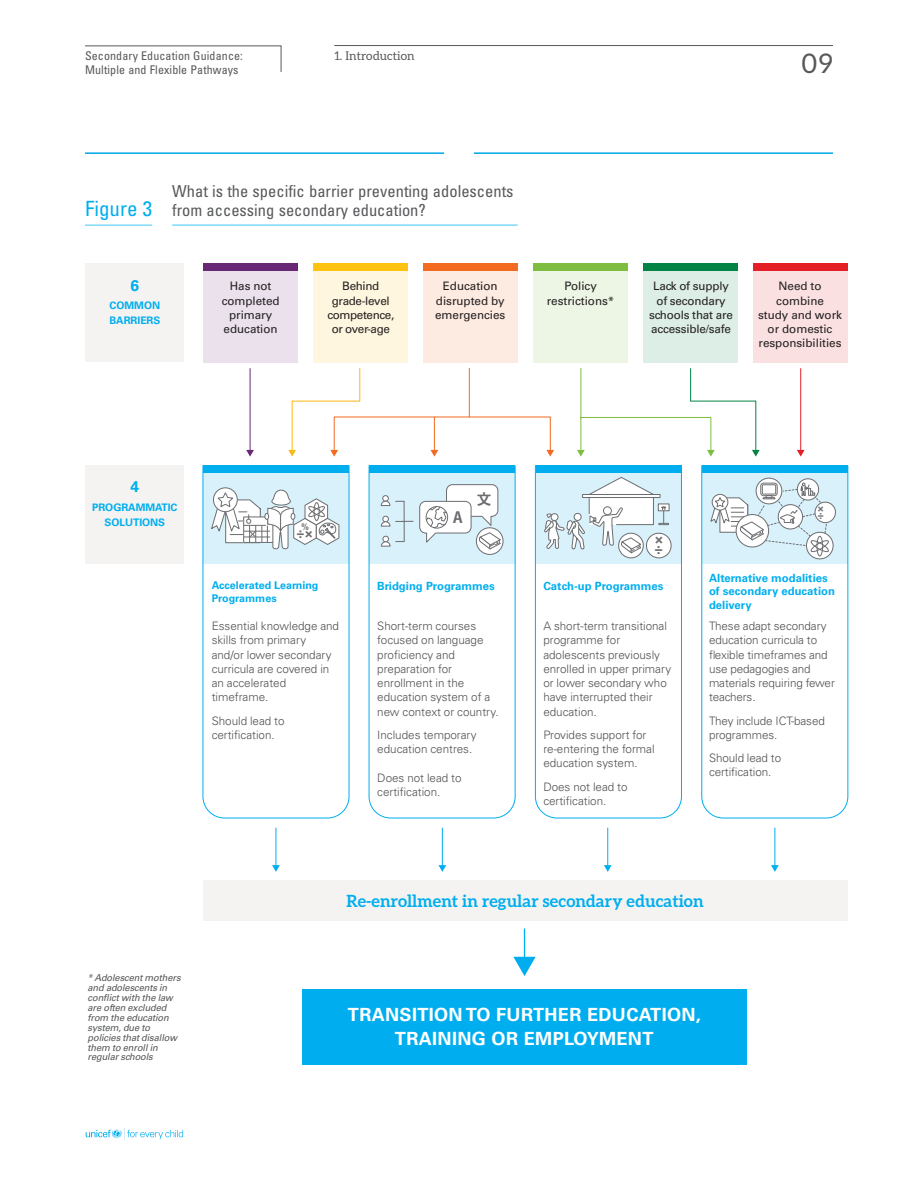
<style>
.page{position:relative;width:918px;height:1188px;background:#fff}
.page>*{position:absolute;margin:0;border:0;box-sizing:border-box;transform-origin:0 0}
.t1{font:27px "Aleo";color:#57585a}
.t2{font:700 18.15px/24.3px "Univers LT Std";letter-spacing:.02em;color:#fff;text-align:center}
.t3{font:700 16.8px "Aleo";letter-spacing:.005em;color:#00aeef}
.t4{font:condensed 16.5px/19.5px "Univers LT Std";color:#57585a}
.t5{font:700 15.6px "Univers LT Std";color:#00aeef}
.t6{font:700 condensed 15.6px "Univers LT Std";color:#6c6d70}
.t7{font:700 15.3px "Adobe Gothic Std";color:#6c6d70}
.t8{font:700 condensed 14.85px "Univers LT Std";color:#6c6d70}
.t9{font:condensed 12px/14.4px "Univers LT Std";letter-spacing:.01em;color:#57585a}
.t10{font:12px "Aleo";letter-spacing:.005em;color:#57585a}
.t11{font:300 11.7px/14.2px "Univers LT Std";letter-spacing:-.005em;color:#505052}
.t12{font:11.7px/14.2px "Univers LT Std";letter-spacing:-.005em;color:#231f20;text-align:center}
.t13{font:11.7px/14.2px "Univers LT Std";letter-spacing:-.03em;color:#231f20;text-align:center}
.t14{font:700 condensed 11.7px "Univers LT Std";color:#6c6d70}
.t15{font:700 11.4px/13.6px "Univers LT Std";color:#00aeef}
.t16{font:700 10.65px/12.9px "Univers LT Std";color:#00aeef}
.t17{font:700 10.35px/15.6px "Univers LT Std";letter-spacing:-.005em;color:#00aeef;text-align:center}
.t18{font:italic 9.6px/9.9px "Univers LT Std";letter-spacing:-.015em;color:#545557}
.t19{font:700 condensed 9.45px "Univers LT Std";color:#6c6d70}
.s1{font-size:21px;color:#00aeef}
</style>
<div class="page">
<hr style="left:334px;top:45px;width:499px;height:1px;background:#57585a">
<svg style="left:85px;top:46px;width:196px;height:26px"></svg>
<svg style="left:86px;top:1128px;width:97px;height:12px"></svg>
<hr style="left:85px;top:152px;width:359px;height:2px;background:#00a6e4">
<hr style="left:474px;top:152px;width:359px;height:2px;background:#00a6e4">
<hr style="left:172px;top:225px;width:346px;height:1px;background:#40c7f4">
<hr style="left:85px;top:225px;width:67px;height:1px;background:#40c7f4">
<div style="left:313px;top:264px;width:94px;height:99px;background:#fef6de"></div>
<div style="left:423px;top:264px;width:94px;height:99px;background:#fdeae0"></div>
<div style="left:533px;top:264px;width:95px;height:99px;background:#edf5e4"></div>
<div style="left:643px;top:264px;width:95px;height:99px;background:#dceee5"></div>
<div style="left:203px;top:264px;width:94px;height:99px;background:#eae1ec"></div>
<div style="left:754px;top:264px;width:94px;height:99px;background:#fbe0e1"></div>
<div style="left:313px;top:264px;width:94px;height:7px;background:#fec210"></div>
<div style="left:423px;top:264px;width:94px;height:7px;background:#f36a21"></div>
<div style="left:533px;top:264px;width:95px;height:7px;background:#7fbd41"></div>
<div style="left:643px;top:264px;width:95px;height:7px;background:#038445"></div>
<div style="left:203px;top:264px;width:94px;height:7px;background:#692875"></div>
<div style="left:754px;top:264px;width:94px;height:7px;background:#e41f25"></div>
<svg style="left:368px;top:465px;width:148px;height:354px"></svg>
<svg style="left:202px;top:465px;width:148px;height:354px"></svg>
<svg style="left:535px;top:465px;width:147px;height:354px"></svg>
<svg style="left:701px;top:465px;width:148px;height:354px"></svg>
<svg style="left:577px;top:368px;width:138px;height:89px"></svg>
<hr style="left:800px;top:369px;width:1px;height:82px;background:#e41f25">
<svg style="left:797px;top:450px;width:8px;height:7px"></svg>
<hr style="left:250px;top:369px;width:1px;height:82px;background:#692875">
<svg style="left:246px;top:450px;width:8px;height:7px"></svg>
<svg style="left:288px;top:367px;width:266px;height:90px"></svg>
<hr style="left:690px;top:369px;width:1px;height:32px;background:#038445">
<hr style="left:691px;top:401px;width:65px;height:1px;background:#038445">
<hr style="left:755px;top:401px;width:1px;height:50px;background:#038445">
<svg style="left:752px;top:450px;width:8px;height:7px"></svg>
<div style="left:203px;top:881px;width:645px;height:40px;background:#f4f3f1"></div>
<div style="left:302px;top:989px;width:445px;height:75px;background:#00aeef"></div>
<hr style="left:442px;top:828px;width:1px;height:38px;background:#00aeef">
<svg style="left:438px;top:865px;width:8px;height:7px"></svg>
<hr style="left:524px;top:929px;width:1px;height:31px;background:#00aeef">
<svg style="left:513px;top:957px;width:23px;height:19px"></svg>
<hr style="left:275px;top:828px;width:1px;height:38px;background:#00aeef">
<svg style="left:272px;top:865px;width:8px;height:7px"></svg>
<hr style="left:607px;top:828px;width:1px;height:38px;background:#00aeef">
<svg style="left:604px;top:865px;width:8px;height:7px"></svg>
<hr style="left:774px;top:828px;width:1px;height:38px;background:#00aeef">
<svg style="left:771px;top:865px;width:8px;height:7px"></svg>
<div style="left:85px;top:465px;width:99px;height:99px;background:#f4f3f1"></div>
<div style="left:85px;top:264px;width:99px;height:98px;background:#f4f3f1"></div>
<div style="left:382px;top:495px;width:7px;height:7px;border:1px solid #6c6d70;border-radius:50%"></div>
<svg style="left:381px;top:496px;width:32px;height:51px;background:#cfe2eb"></svg>
<svg style="left:419px;top:484px;width:86px;height:71px"></svg>
<div style="left:426px;top:506px;width:22px;height:22px;border:1px solid #6c6d70;border-radius:50%"></div>
<div style="left:213px;top:488px;width:25px;height:24px;border:1px solid #6c6d70;border-radius:50%"></div>
<svg style="left:211px;top:489px;width:129px;height:60px"></svg>
<svg style="left:806px;top:532px;width:27px;height:27px"></svg>
<div style="left:806px;top:532px;width:27px;height:27px;border:1px solid #6c6d70;border-radius:50%"></div>
<div style="left:817px;top:536px;width:6px;height:20px;border:1px solid #6c6d70;border-radius:50%"></div>
<svg style="left:710px;top:472px;width:127px;height:80px"></svg>
<svg style="left:544px;top:476px;width:130px;height:128px"></svg>
<div style="left:203px;top:465px;width:146px;height:7px;background:#00aeef"></div>
<div style="left:369px;top:465px;width:146px;height:7px;background:#00aeef"></div>
<div style="left:536px;top:465px;width:146px;height:7px;background:#00aeef"></div>
<div style="left:702px;top:465px;width:146px;height:7px;background:#00aeef"></div>
<p class="t10" style="left:334px;top:49px;width:82px">1. Introduction</p>
<p class="t9" style="left:85px;top:48px;width:159px">Secondary Education Guidance:<br>Multiple and Flexible Pathways</p>
<h1 class="t1" style="left:801px;top:48px;width:33px">09</h1>
<h3 class="t4" style="left:85px;top:181px;width:430px;text-indent:87px">What is the specific barrier preventing adolescents<br><span class="s1">Figure 3</span> from accessing secondary education?</h3>
<h3 class="t5" style="left:131px;top:276px;width:10px">6</h3>
<p class="t17" style="left:109px;top:297px;width:52px;text-align:left">COMMON<br>BARRIERS</p>
<p class="t12" style="left:222px;top:279px;width:60px">Has not completed primary education</p>
<p class="t12" style="left:649px;top:279px;width:85px">Lack of supply of secondary schools that are accessible/safe</p>
<p class="t12" style="left:758px;top:279px;width:85px">Need to combine<br>study and work or domestic responsibilities</p>
<p class="t13" style="left:327px;top:279px;width:68px">Behind grade-level competence, or over-age</p>
<p class="t12" style="left:435px;top:279px;width:72px">Education disrupted by emergencies</p>
<p class="t12" style="left:547px;top:279px;width:69px">Policy restrictions*</p>
<h3 class="t5" style="left:131px;top:478px;width:10px">4</h3>
<p class="t17" style="left:92px;top:499px;width:87px">PROGRAMMATIC<br>SOLUTIONS</p>
<p class="t19" style="left:302px;top:520px;width:9px">%</p>
<p class="t8" style="left:297px;top:524px;width:17px">÷×</p>
<h3 class="t7" style="left:453px;top:509px;width:12px">A</h3>
<h3 class="t7" style="left:477px;top:490px;width:17px">文</h3>
<h3 class="t6" style="left:655px;top:529px;width:9px">×</h3>
<h3 class="t6" style="left:655px;top:539px;width:9px">÷</h3>
<p class="t14" style="left:818px;top:500px;width:7px">×</p>
<p class="t14" style="left:818px;top:508px;width:7px">÷</p>
<p class="t16" style="left:212px;top:579px;width:108px">Accelerated Learning<br>Programmes</p>
<p class="t15" style="left:377px;top:579px;width:119px">Bridging Programmes</p>
<p class="t15" style="left:543px;top:579px;width:122px">Catch-up Programmes</p>
<p class="t15" style="left:709px;top:571px;width:128px">Alternative modalities of secondary education delivery</p>
<p class="t11" style="left:212px;top:619px;width:129px">Essential knowledge and skills from primary and/or lower secondary curricula are covered in an accelerated timeframe.</p>
<p class="t11" style="left:212px;top:713px;width:74px">Should lead to certification.</p>
<p class="t11" style="left:377px;top:619px;width:123px">Short-term courses focused on language proficiency and preparation for enrollment in the education system of a new context or country.</p>
<p class="t11" style="left:377px;top:728px;width:101px">Includes temporary education centres.</p>
<p class="t11" style="left:377px;top:770px;width:86px">Does not lead to certification.</p>
<p class="t11" style="left:543px;top:619px;width:129px">A short-term transitional programme for adolescents previously enrolled in upper primary or lower secondary who have interrupted their education.</p>
<p class="t11" style="left:543px;top:728px;width:113px">Provides support for re-entering the formal education system.</p>
<p class="t11" style="left:543px;top:779px;width:86px">Does not lead to certification.</p>
<p class="t11" style="left:709px;top:619px;width:127px">These adapt secondary education curricula to flexible timeframes and use pedagogies and materials requiring fewer teachers.</p>
<p class="t11" style="left:709px;top:713px;width:117px">They include ICT-based programmes.</p>
<p class="t11" style="left:709px;top:751px;width:74px">Should lead to certification.</p>
<p class="t18" style="left:88px;top:973px;width:95px">* Adolescent mothers and adolescents in conflict with the law are often excluded from the education system, due to policies that disallow them to enroll in regular schools</p>
<h3 class="t3" style="left:347px;top:891px;width:359px">Re-enrollment in regular secondary education</h3>
<h2 class="t2" style="left:348px;top:1002px;width:354px">TRANSITION TO FURTHER EDUCATION,<br>TRAINING OR EMPLOYMENT</h2>
</div>
